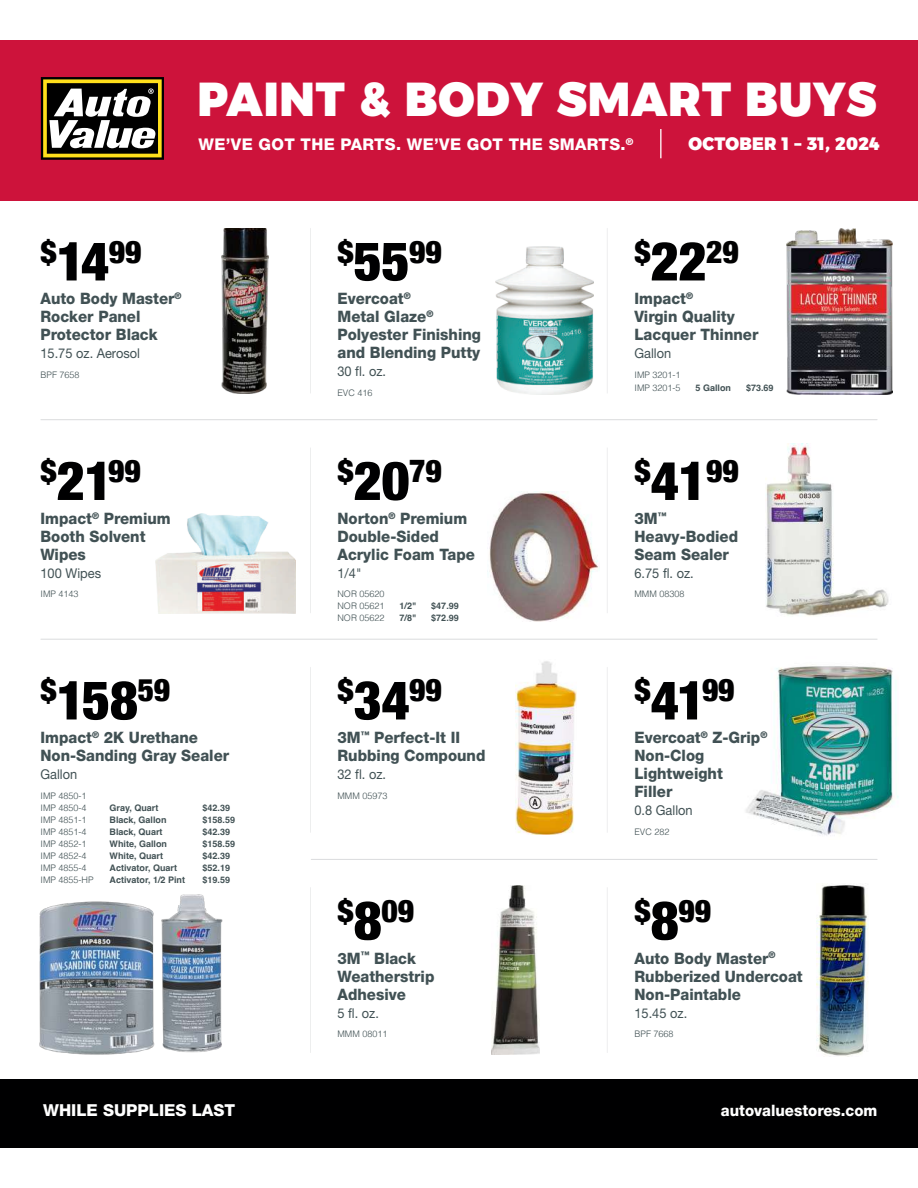
<style>
.page{position:relative;width:918px;height:1188px;background:#fff}
.page>*{position:absolute;margin:0;border:0;box-sizing:border-box;transform-origin:0 0}
.t1{font:900 47.7px "Alexandria";letter-spacing:.02em;color:#fff;scale:.95 1}
.t2{font:900 condensed 31.5px "Helvetica Neue";letter-spacing:-.005em;color:#000001}
.t3{font:900 18px "Alexandria";letter-spacing:.02em;color:#fff;scale:.95 1}
.t4{font:800 16.5px "Helvetica Neue";color:#fff}
.t5{font:800 16.2px "Helvetica Neue";letter-spacing:.02em;color:#fff}
.t6{font:800 15.75px/18px "Helvetica Neue";color:#415154;scale:.95 1}
.t7{font:800 15.75px "Helvetica Neue";color:#fff;scale:.95 1}
.t8{font:13.5px "Helvetica Neue";color:#415154;scale:.95 1}
.t9{font:300 9px/12px "Helvetica";color:#415154}
.t10{font:700 9px "Helvetica";color:#415154}
.s1{font-size:54px}
</style>
<div class="page">
<img style="left:746px;top:666px;width:153px;height:170px">
<img style="left:765px;top:443px;width:124px;height:173px">
<img style="left:489px;top:491px;width:110px;height:130px">
<div style="left:0;top:40px;width:918px;height:161px;background:#cd133b"></div>
<svg style="left:41px;top:77px;width:123px;height:83px;background:#726d52"></svg>
<hr style="left:607px;top:228px;width:1px;height:165px;background:#d1d2d4">
<hr style="left:310px;top:228px;width:1px;height:165px;background:#d1d2d4">
<hr style="left:41px;top:419px;width:836px;height:1px;background:#d1d2d4">
<div style="left:0;top:1079px;width:918px;height:69px;background:#000001"></div>
<hr style="left:607px;top:448px;width:1px;height:165px;background:#d1d2d4">
<hr style="left:310px;top:448px;width:1px;height:165px;background:#d1d2d4">
<svg style="left:660px;top:129px;width:1px;height:29px"></svg>
<hr style="left:41px;top:639px;width:836px;height:1px;background:#d1d2d4">
<hr style="left:607px;top:667px;width:1px;height:165px;background:#d1d2d4">
<hr style="left:310px;top:667px;width:1px;height:165px;background:#d1d2d4">
<hr style="left:311px;top:859px;width:566px;height:1px;background:#d1d2d4">
<hr style="left:607px;top:888px;width:1px;height:165px;background:#d1d2d4">
<hr style="left:310px;top:888px;width:1px;height:165px;background:#d1d2d4">
<img style="left:221px;top:228px;width:48px;height:165px">
<img style="left:496px;top:246px;width:97px;height:149px">
<img style="left:787px;top:228px;width:105px;height:167px">
<img style="left:156px;top:513px;width:140px;height:100px">
<img style="left:39px;top:901px;width:116px;height:154px">
<img style="left:161px;top:894px;width:62px;height:159px">
<img style="left:516px;top:661px;width:61px;height:173px">
<img style="left:491px;top:886px;width:49px;height:168px">
<img style="left:817px;top:885px;width:51px;height:171px">
<h1 class="t1" style="left:197px;top:71px;width:716px">PAINT &amp; BODY SMART BUYS</h1>
<p class="t5" style="left:199px;top:135px;width:436px">WE’VE GOT THE PARTS. WE’VE GOT THE SMARTS.<sup>®</sup></p>
<p class="t3" style="left:688px;top:134px;width:203px">OCTOBER 1 – 31, 2024</p>
<h2 class="t2" style="left:40px;top:225px;width:102px">$<span class="s1">14</span>99</h2>
<p class="t6" style="left:40px;top:290px;width:150px">Auto Body Master<sup>®<br></sup>Rocker Panel<br>Protector Black</p>
<p class="t8" style="left:40px;top:346px;width:106px">15.75 oz. Aerosol</p>
<p class="t9" style="left:40px;top:368px;width:41px">BPF 7658</p>
<h2 class="t2" style="left:40px;top:445px;width:102px">$<span class="s1">21</span>99</h2>
<p class="t6" style="left:40px;top:509px;width:139px">Impact<sup>®</sup> Premium<br>Booth Solvent<br>Wipes</p>
<p class="t8" style="left:40px;top:565px;width:65px">100 Wipes</p>
<p class="t9" style="left:40px;top:588px;width:40px">IMP 4143</p>
<h2 class="t2" style="left:338px;top:225px;width:106px">$<span class="s1">55</span>99</h2>
<p class="t6" style="left:338px;top:290px;width:153px">Evercoat<sup>®<br></sup>Metal Glaze<sup>®<br></sup>Polyester Finishing and Blending Putty</p>
<p class="t8" style="left:338px;top:364px;width:53px">30 fl. oz.</p>
<p class="t9" style="left:338px;top:386px;width:37px">EVC 416</p>
<h2 class="t2" style="left:338px;top:445px;width:106px">$<span class="s1">20</span>79</h2>
<p class="t6" style="left:338px;top:509px;width:146px">Norton<sup>®</sup> Premium<br>Double-Sided<br>Acrylic Foam Tape</p>
<p class="t8" style="left:338px;top:565px;width:27px">1/4"</p>
<p class="t9" style="left:338px;top:588px;width:49px">NOR 05620<br>NOR 05621</p>
<p class="t10" style="left:400px;top:601px;width:18px">1/2"</p>
<p class="t10" style="left:431px;top:601px;width:29px">$47.99</p>
<p class="t9" style="left:338px;top:612px;width:49px">NOR 05622</p>
<p class="t10" style="left:400px;top:613px;width:18px">7/8"</p>
<p class="t10" style="left:431px;top:613px;width:29px">$72.99</p>
<h2 class="t2" style="left:634px;top:225px;width:106px">$<span class="s1">22</span>29</h2>
<p class="t6" style="left:634px;top:290px;width:132px">Impact<sup>®<br></sup>Virgin Quality<br>Lacquer Thinner</p>
<p class="t8" style="left:634px;top:346px;width:40px">Gallon</p>
<p class="t9" style="left:634px;top:367px;width:48px;line-height:13.5px">IMP 3201-1<br>IMP 3201-5</p>
<p class="t10" style="left:696px;top:383px;width:37px">5 Gallon</p>
<p class="t10" style="left:746px;top:383px;width:29px">$73.69</p>
<h2 class="t2" style="left:634px;top:445px;width:106px">$<span class="s1">41</span>99</h2>
<p class="t6" style="left:634px;top:509px;width:111px">3M<sup>™<br></sup>Heavy-Bodied<br>Seam Sealer</p>
<p class="t8" style="left:634px;top:565px;width:64px">6.75 fl. oz.</p>
<p class="t9" style="left:634px;top:588px;width:52px">MMM 08308</p>
<h2 class="t2" style="left:40px;top:664px;width:131px">$<span class="s1">158</span>59</h2>
<p class="t6" style="left:40px;top:729px;width:200px">Impact<sup>®</sup> 2K Urethane<br>Non-Sanding Gray Sealer</p>
<p class="t8" style="left:40px;top:767px;width:40px">Gallon</p>
<p class="t9" style="left:40px;top:789px;width:48px">IMP 4850-1<br>IMP 4850-4</p>
<p class="t10" style="left:110px;top:802px;width:50px">Gray, Quart</p>
<p class="t10" style="left:202px;top:802px;width:29px">$42.39</p>
<p class="t9" style="left:40px;top:813px;width:48px">IMP 4851-1</p>
<p class="t10" style="left:110px;top:814px;width:59px">Black, Gallon</p>
<p class="t10" style="left:202px;top:814px;width:34px">$158.59</p>
<p class="t9" style="left:40px;top:825px;width:48px">IMP 4851-4</p>
<p class="t10" style="left:110px;top:826px;width:55px">Black, Quart</p>
<p class="t10" style="left:202px;top:826px;width:29px">$42.39</p>
<p class="t9" style="left:40px;top:837px;width:48px">IMP 4852-1</p>
<p class="t10" style="left:110px;top:838px;width:59px">White, Gallon</p>
<p class="t10" style="left:202px;top:838px;width:34px">$158.59</p>
<p class="t9" style="left:40px;top:849px;width:48px">IMP 4852-4</p>
<p class="t10" style="left:110px;top:850px;width:55px">White, Quart</p>
<p class="t10" style="left:202px;top:850px;width:29px">$42.39</p>
<p class="t9" style="left:40px;top:861px;width:48px">IMP 4855-4</p>
<p class="t10" style="left:110px;top:862px;width:69px">Activator, Quart</p>
<p class="t10" style="left:202px;top:862px;width:29px">$52.19</p>
<p class="t9" style="left:40px;top:873px;width:55px">IMP 4855-HP</p>
<p class="t10" style="left:110px;top:874px;width:77px">Activator, 1/2 Pint</p>
<p class="t10" style="left:202px;top:874px;width:29px">$19.59</p>
<h2 class="t2" style="left:338px;top:664px;width:106px">$<span class="s1">34</span>99</h2>
<p class="t6" style="left:338px;top:729px;width:157px">3M<sup>™</sup> Perfect-It II<br>Rubbing Compound</p>
<p class="t8" style="left:338px;top:767px;width:53px">32 fl. oz.</p>
<p class="t9" style="left:338px;top:789px;width:52px">MMM 05973</p>
<h2 class="t2" style="left:338px;top:885px;width:78px">$<span class="s1">8</span>09</h2>
<p class="t6" style="left:338px;top:949px;width:104px">3M<sup>™</sup> Black<br>Weatherstrip<br>Adhesive</p>
<p class="t8" style="left:338px;top:1005px;width:45px">5 fl. oz.</p>
<p class="t9" style="left:338px;top:1027px;width:52px">MMM 08011</p>
<h2 class="t2" style="left:634px;top:664px;width:102px">$<span class="s1">41</span>99</h2>
<p class="t6" style="left:634px;top:729px;width:141px">Evercoat<sup>®</sup> Z-Grip<sup>®<br></sup>Non-Clog<br>Lightweight<br>Filler</p>
<p class="t8" style="left:634px;top:803px;width:63px">0.8 Gallon</p>
<p class="t9" style="left:634px;top:825px;width:37px">EVC 282</p>
<h2 class="t2" style="left:634px;top:885px;width:78px">$<span class="s1">8</span>99</h2>
<p class="t6" style="left:634px;top:949px;width:179px">Auto Body Master<sup>®<br></sup>Rubberized Undercoat<br>Non-Paintable</p>
<p class="t8" style="left:634px;top:1005px;width:57px">15.45 oz.</p>
<p class="t9" style="left:634px;top:1027px;width:41px">BPF 7668</p>
<p class="t4" style="left:43px;top:1101px;width:193px">WHILE SUPPLIES LAST</p>
<p class="t7" style="left:721px;top:1101px;width:166px">autovaluestores.com</p>
</div>
